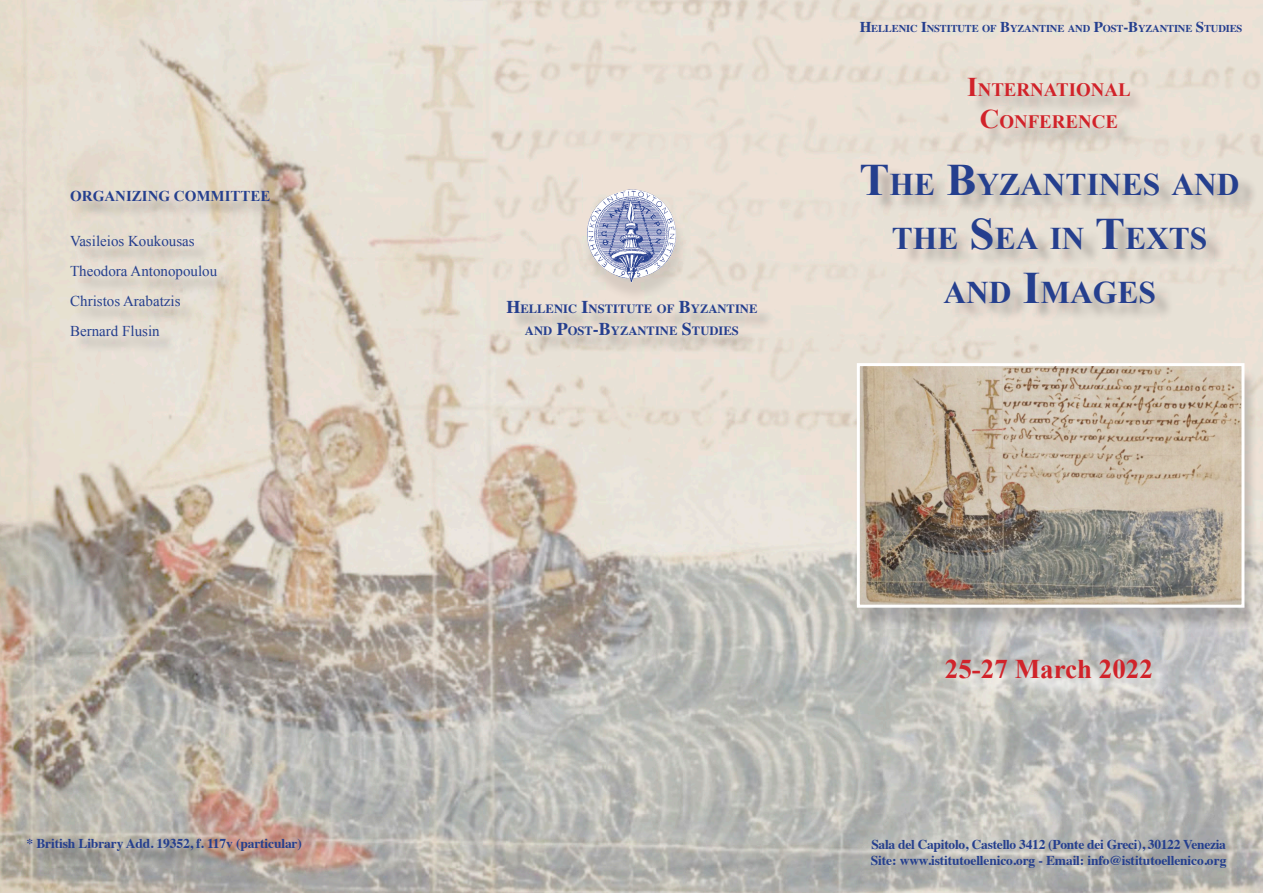
<style>
.page{position:relative;width:1263px;height:893px;background:#fff}
.page>*{position:absolute;margin:0;border:0;box-sizing:border-box;transform-origin:0 0}
.t1{font:700 31.5px/54px "Times New Roman";color:#253f8e;text-align:center}
.t2{font:700 27px "Times New Roman";color:#d1232a}
.t3{font:700 18.9px/32.4px "Times New Roman";color:#d1232a;text-align:center}
.t4{font:15px "Times New Roman";color:#253f8e}
.t5{font:700 15px "Times New Roman";color:#253f8e}
.t6{font:700 13.5px/16.2px "Times";letter-spacing:-.01em;color:#253f8e}
.t7{font:700 12.6px "Times";color:#253f8e}
.t8{font:700 10.5px "Times";letter-spacing:-.015em;color:#253f8e}
.s1{font-style:inherit}
.s2{font-size:18px}
.s3{font-size:15px}
.s4{font-size:27px}
.s5{font-size:45px}
</style>
<div class="page">
<img style="left:0;top:0;width:1263px;height:893px">
<div style="left:74px;top:193px;width:214px;height:161px;background:#231f20;opacity:.3"></div>
<div style="left:511px;top:304px;width:264px;height:49px;background:#231f20;opacity:.29"></div>
<div style="left:30px;top:841px;width:290px;height:28px;background:#231f20;opacity:.39"></div>
<div style="left:972px;top:81px;width:176px;height:67px;background:#231f20;opacity:.3"></div>
<svg style="left:949px;top:663px;width:220px;height:34px;background:#d0cfcb"></svg>
<div style="left:583px;top:196px;width:105px;height:108px;background:#231f20;opacity:.11"></div>
<img style="left:585px;top:189px;width:93px;height:93px">
<div style="left:865px;top:167px;width:393px;height:154px;background:#231f20;opacity:.3"></div>
<div style="left:854px;top:369px;width:404px;height:261px;background:#231f20;opacity:.21"></div>
<img style="left:861px;top:367px;width:379px;height:237px">
<div style="left:857px;top:363px;width:387px;height:245px;border:3px solid #fff"></div>
<p class="t5" style="left:70px;top:185px;width:202px">ORGANIZING COMMITTEE</p>
<p class="t4" style="left:70px;top:230px;width:126px">Vasileios Koukousas</p>
<p class="t4" style="left:70px;top:260px;width:149px">Theodora Antonopoulou</p>
<p class="t4" style="left:70px;top:290px;width:112px">Christos Arabatzis</p>
<p class="t4" style="left:70px;top:320px;width:91px">Bernard Flusin</p>
<p class="t6" style="left:27px;top:834px;width:277px"><span class="s1">*</span> British Library Add. 19352, f. 117v (particular)</p>
<p class="t7" style="left:506px;top:297px;width:252px"><span class="s2">H</span>ELLENIC <span class="s2">I</span>NSTITUTE OF <span class="s2">B</span>YZANTINE</p>
<p class="t7" style="left:525px;top:319px;width:215px">AND <span class="s2">P</span>OST<span class="s2">-B</span>YZANTINE <span class="s2">S</span>TUDIES</p>
<p class="t8" style="left:860px;top:18px;width:384px"><span class="s3">H</span>ELLENIC <span class="s3">I</span>NSTITUTE OF <span class="s3">B</span>YZANTINE AND <span class="s3">P</span>OST<span class="s3">-B</span>YZANTINE <span class="s3">S</span>TUDIES</p>
<p class="t3" style="left:967px;top:73px;width:165px"><span class="s4">I</span>NTERNATIONAL<br><span class="s4">C</span>ONFERENCE</p>
<p class="t1" style="left:859px;top:157px;width:382px"><span class="s5">T</span>HE <span class="s5">B</span>YZANTINES AND<br>THE <span class="s5">S</span>EA IN <span class="s5">T</span>EXTS<br>AND <span class="s5">I</span>MAGES</p>
<p class="t2" style="left:945px;top:650px;width:209px">25-27 March 2022</p>
<p class="t6" style="left:871px;top:835px;width:357px">Sala del Capitolo, Castello 3412 (Ponte dei Greci), 30122 Venezia<br>Site: www.istitutoellenico.org - Email: info@istitutoellenico.org</p>
</div>
